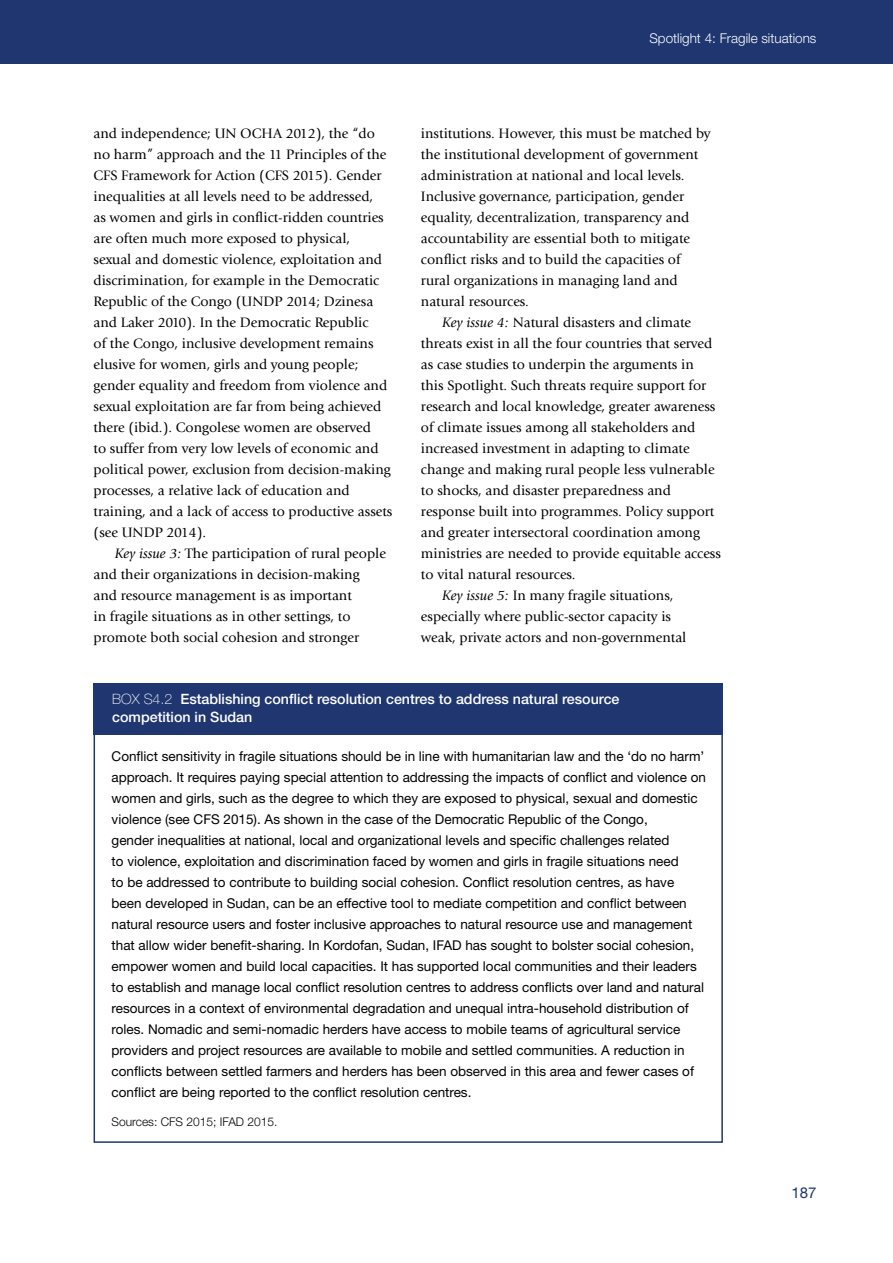
<style>
.page{position:relative;width:893px;height:1263px;background:#fff}
.page>*{position:absolute;margin:0;border:0;box-sizing:border-box;transform-origin:0 0}
.t1{font:15px "Helvetica Neue LT Std";color:#1f3671}
.t2{font:14.25px/21px "Giovanni Std";color:#000}
.t3{font:500 14.25px/17.1px "Helvetica Neue LT Std";color:#fff}
.t4{font:13.5px/21px "Helvetica Neue LT Std";color:#000}
.t5{font:300 13.5px "Helvetica Neue LT Std";color:#fff}
.t6{font:300 12px "Helvetica Neue LT Std";color:#000}
.s1{font-style:italic}
.s2{font-weight:100}
</style>
<div class="page">
<div style="left:0;top:0;width:893px;height:63px;background:#1f3671"></div>
<div style="left:94px;top:684px;width:629px;height:51px;background:#1f3671"></div>
<div style="left:94px;top:684px;width:629px;height:459px;border:2px solid #1f3671"></div>
<p class="t5" style="left:649px;top:30px;width:169px">Spotlight 4: Fragile situations</p>
<p class="t2" style="left:94px;top:123px;width:300px">and independence; UN OCHA 2012), the “do no harm” approach and the 11 Principles of the CFS Framework for Action (CFS 2015). Gender inequalities at all levels need to be addressed,<br>as women and girls in conflict-ridden countries are often much more exposed to physical,<br>sexual and domestic violence, exploitation and discrimination, for example in the Democratic Republic of the Congo (UNDP 2014; Dzinesa and Laker 2010). In the Democratic Republic<br>of the Congo, inclusive development remains elusive for women, girls and young people; gender equality and freedom from violence and sexual exploitation are far from being achieved there (ibid.). Congolese women are observed<br>to suffer from very low levels of economic and political power, exclusion from decision-making processes, a relative lack of education and training, and a lack of access to productive assets (see UNDP 2014).</p>
<p class="t2" style="left:94px;top:543px;width:294px;text-indent:21px"><span class="s1">Key issue 3:</span> The participation of rural people and their organizations in decision-making and resource management is as important<br>in fragile situations as in other settings, to promote both social cohesion and stronger</p>
<p class="t2" style="left:421px;top:123px;width:291px">institutions. However, this must be matched by the institutional development of government administration at national and local levels.<br>Inclusive governance, participation, gender equality, decentralization, transparency and accountability are essential both to mitigate conflict risks and to build the capacities of rural organizations in managing land and natural resources.</p>
<p class="t2" style="left:442px;top:312px;width:250px"><span class="s1">Key issue 4:</span> Natural disasters and climate</p>
<p class="t2" style="left:421px;top:333px;width:293px">threats exist in all the four countries that served</p>
<p class="t2" style="left:421px;top:354px;width:274px">as case studies to underpin the arguments in</p>
<p class="t2" style="left:421px;top:375px;width:287px">this Spotlight. Such threats require support for</p>
<p class="t2" style="left:421px;top:396px;width:296px">research and local knowledge, greater awareness</p>
<p class="t2" style="left:421px;top:417px;width:276px">of climate issues among all stakeholders and</p>
<p class="t2" style="left:421px;top:438px;width:270px">increased investment in adapting to climate</p>
<p class="t2" style="left:421px;top:459px;width:295px">change and making rural people less vulnerable</p>
<p class="t2" style="left:421px;top:480px;width:251px">to shocks, and disaster preparedness and</p>
<p class="t2" style="left:421px;top:501px;width:295px">response built into programmes. Policy support</p>
<p class="t2" style="left:421px;top:522px;width:280px">and greater intersectoral coordination among</p>
<p class="t2" style="left:421px;top:543px;width:302px">ministries are needed to provide equitable access</p>
<p class="t2" style="left:421px;top:564px;width:156px">to vital natural resources.</p>
<p class="t2" style="left:442px;top:585px;width:233px"><span class="s1">Key issue 5:</span> In many fragile situations,</p>
<p class="t2" style="left:421px;top:606px;width:252px">especially where public-sector capacity is</p>
<p class="t2" style="left:421px;top:627px;width:267px">weak, private actors and non-governmental</p>
<p class="t3" style="left:112px;top:691px;width:509px"><span class="s2">BOX S4.2</span> Establishing conflict resolution centres to address natural resource competition in Sudan</p>
<p class="t4" style="left:112px;top:746px;width:596px">Conflict sensitivity in fragile situations should be in line with humanitarian law and the ‘do no harm’ approach. It requires paying special attention to addressing the impacts of conflict and violence on women and girls, such as the degree to which they are exposed to physical, sexual and domestic violence (see CFS 2015). As shown in the case of the Democratic Republic of the Congo,<br>gender inequalities at national, local and organizational levels and specific challenges related<br>to violence, exploitation and discrimination faced by women and girls in fragile situations need<br>to be addressed to contribute to building social cohesion. Conflict resolution centres, as have been developed in Sudan, can be an effective tool to mediate competition and conflict between natural resource users and foster inclusive approaches to natural resource use and management that allow wider benefit-sharing. In Kordofan, Sudan, IFAD has sought to bolster social cohesion, empower women and build local capacities. It has supported local communities and their leaders to establish and manage local conflict resolution centres to address conflicts over land and natural resources in a context of environmental degradation and unequal intra-household distribution of roles. Nomadic and semi-nomadic herders have access to mobile teams of agricultural service providers and project resources are available to mobile and settled communities. A reduction in conflicts between settled farmers and herders has been observed in this area and fewer cases of conflict are being reported to the conflict resolution centres.</p>
<p class="t6" style="left:112px;top:1114px;width:167px">Sources: CFS 2015; IFAD 2015.</p>
<p class="t1" style="left:791px;top:1184px;width:27px">187</p>
</div>
